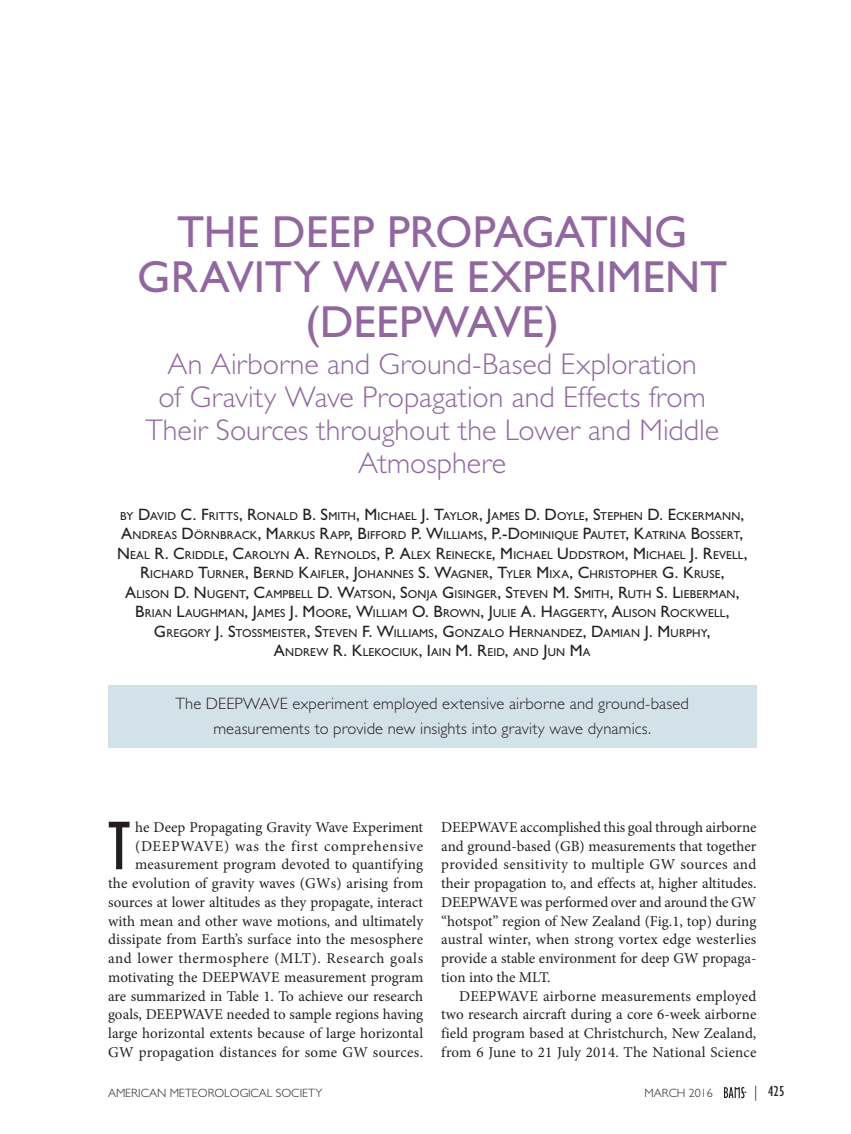
<style>
.page{position:relative;width:851px;height:1134px;background:#fff}
.page>*{position:absolute;margin:0;border:0;box-sizing:border-box;transform-origin:0 0}
.First_Paragraph_w_Dr{font:condensed 71.1px "Gill Sans Std";color:#231f20}
.Article_Title__Main{font:45px/45px "Gill Sans Std";color:#9267a0;text-align:center}
.Article_Title__Sub{font:300 30px/33px "Gill Sans Std";color:#9267a0;text-align:center}
.Capsule_Summary{font:300 16.5px/24.8px "Gill Sans Std";letter-spacing:.005em;color:#231f20;text-align:center}
.First_Paragraph_w_Dr-2{font:15px/18.8px "Minion Pro";letter-spacing:.005em;color:#231f20;text-align:right}
.Body_Text{font:15px/18.8px "Minion Pro";letter-spacing:.01em;color:#231f20;text-align:justify}
.t1{font:condensed 15px "Gill Sans Std";color:#231f20}
.t2{font:300 12px "Gill Sans Std";color:#231f20}
.Authors{font:11.55px/19.5px "Gill Sans Std";letter-spacing:.015em;color:#231f20;text-align:center}
.s1{font-size:16.5px}
.s2{font-weight:300;font-stretch:normal}
</style>
<div class="page">
<div style="left:108px;top:685px;width:648px;height:63px;background:#d3e1e8"></div>
<svg style="left:724px;top:1087px;width:22px;height:11px"></svg>
<p class="Article_Title__Main" style="left:137px;top:209px;width:591px">THE DEEP PROPAGATING<br>GRAVITY WAVE EXPERIMENT (DEEPWAVE)</p>
<p class="Article_Title__Sub" style="left:145px;top:348px;width:575px">An Airborne and Ground-Based Exploration<br>of Gravity Wave Propagation and Effects from Their Sources throughout the Lower and Middle Atmosphere</p>
<p class="Authors" style="left:117px;top:506px;width:632px">BY <span class="s1">D</span>AVID <span class="s1">C. F</span>RITTS<span class="s1">, R</span>ONALD <span class="s1">B. S</span>MITH<span class="s1">, M</span> ICHAEL <span class="s1">J. T</span>AYLOR<span class="s1">, J</span>AMES <span class="s1">D. D</span>OYLE<span class="s1">, S</span>TEPHEN <span class="s1">D. E</span>CKERMANN<span class="s1">, A</span>NDREAS <span class="s1">D</span>ÖRNBRACK<span class="s1">, M</span>ARKUS <span class="s1">R</span>APP<span class="s1">, B</span> IFFORD <span class="s1">P. W</span>ILLIAMS<span class="s1">, P.-D</span>OMINIQUE <span class="s1">P</span>AUTET<span class="s1">, K</span>ATRINA <span class="s1">B</span>OSSERT<span class="s1">, N</span> EAL <span class="s1">R. C</span>RIDDLE<span class="s1">, C</span>AROLYN <span class="s1">A. R</span>EYNOLDS<span class="s1">, P. A</span>LEX <span class="s1">R</span>EINECKE<span class="s1">, M</span> ICHAEL <span class="s1">U</span> DDSTROM<span class="s1">, M</span> ICHAEL <span class="s1">J. R</span>EVELL<span class="s1">, R</span>ICHARD <span class="s1">T</span>URNER<span class="s1">, B</span>ERND <span class="s1">K</span>AIFLER<span class="s1">, J</span>OHANNES <span class="s1">S. W</span>AGNER<span class="s1">, T</span>YLER <span class="s1">M</span> IXA<span class="s1">, C</span>HRISTOPHER <span class="s1">G. K</span>RUSE<span class="s1">, A</span>LISON <span class="s1">D. N</span> UGENT<span class="s1">, C</span>AMPBELL <span class="s1">D. W</span>ATSON<span class="s1">, S</span>ONJA <span class="s1">G</span> ISINGER<span class="s1">, S</span>TEVEN <span class="s1">M. S</span>MITH<span class="s1">, R</span>UTH <span class="s1">S. L</span>IEBERMAN<span class="s1">,<br>B</span> RIAN <span class="s1">L</span>AUGHMAN<span class="s1">, J</span>AMES <span class="s1">J. M</span> OORE<span class="s1">, W</span>ILLIAM <span class="s1">O. B</span> ROWN<span class="s1">, J</span>ULIE <span class="s1">A. H</span>AGGERTY<span class="s1">, A</span>LISON <span class="s1">R</span>OCKWELL<span class="s1">,<br>G</span> REGORY <span class="s1">J. S</span>TOSSMEISTER<span class="s1">, S</span>TEVEN <span class="s1">F. W</span>ILLIAMS<span class="s1">, G</span> ONZALO <span class="s1">H</span> ERNANDEZ<span class="s1">, D</span>AMIAN <span class="s1">J. M</span> URPHY<span class="s1">,<br>A</span>NDREW <span class="s1">R. K</span>LEKOCIUK<span class="s1">, I</span>AIN <span class="s1">M. R</span>EID<span class="s1">,</span> AND <span class="s1">J</span>UN <span class="s1">M</span>A</p>
<p class="Capsule_Summary" style="left:175px;top:692px;width:515px">The DEEPWAVE experiment employed extensive airborne and ground-based measurements to provide new insights into gravity wave dynamics.</p>
<p class="First_Paragraph_w_Dr-2" style="left:108px;top:818px;width:317px">he Deep Propagating Gravity Wave Experiment (DEEPWAVE) was the first comprehensive measurement program devoted to quantifying<br>the evolution of gravity waves (GWs) arising from sources at lower altitudes as they propagate, interact with mean and other wave motions, and ultimately dissipate from Earth’s surface into the mesosphere and lower thermosphere (MLT). Research goals motivating the DEEPWAVE measurement program are summarized in Table 1. To achieve our research goals, DEEPWAVE needed to sample regions having large horizontal extents because of large horizontal GW propagation distances for some GW sources.</p>
<p class="First_Paragraph_w_Dr-2" style="left:441px;top:818px;width:317px;text-align:justify">DEEPWAVE accomplished this goal through airborne and ground-based (GB) measurements that together provided sensitivity to multiple GW sources and their propagation to, and effects at, higher altitudes.<br>DEEPWAVE was performed over and around the GW “hotspot” region of New Zealand (Fig.1, top) during austral winter, when strong vortex edge westerlies provide a stable environment for deep GW propaga&shy;tion into the MLT.</p>
<p class="First_Paragraph_w_Dr" style="left:108px;top:808px;width:24px">T</p>
<p class="Body_Text" style="left:441px;top:986px;width:317px;text-indent:18px">DEEPWAVE airborne measurements employed two research aircraft during a core 6-week airborne field program based at Christchurch, New Zealand, from 6 June to 21 July 2014. The National Science</p>
<p class="t2" style="left:108px;top:1086px;width:216px">AMERICAN METEOROLOGICAL SOCIETY</p>
<p class="t2" style="left:644px;top:1086px;width:70px">MARCH 2016</p>
<p class="t1" style="left:754px;top:1083px;width:32px"><span class="s2">|</span> 425</p>
</div>
